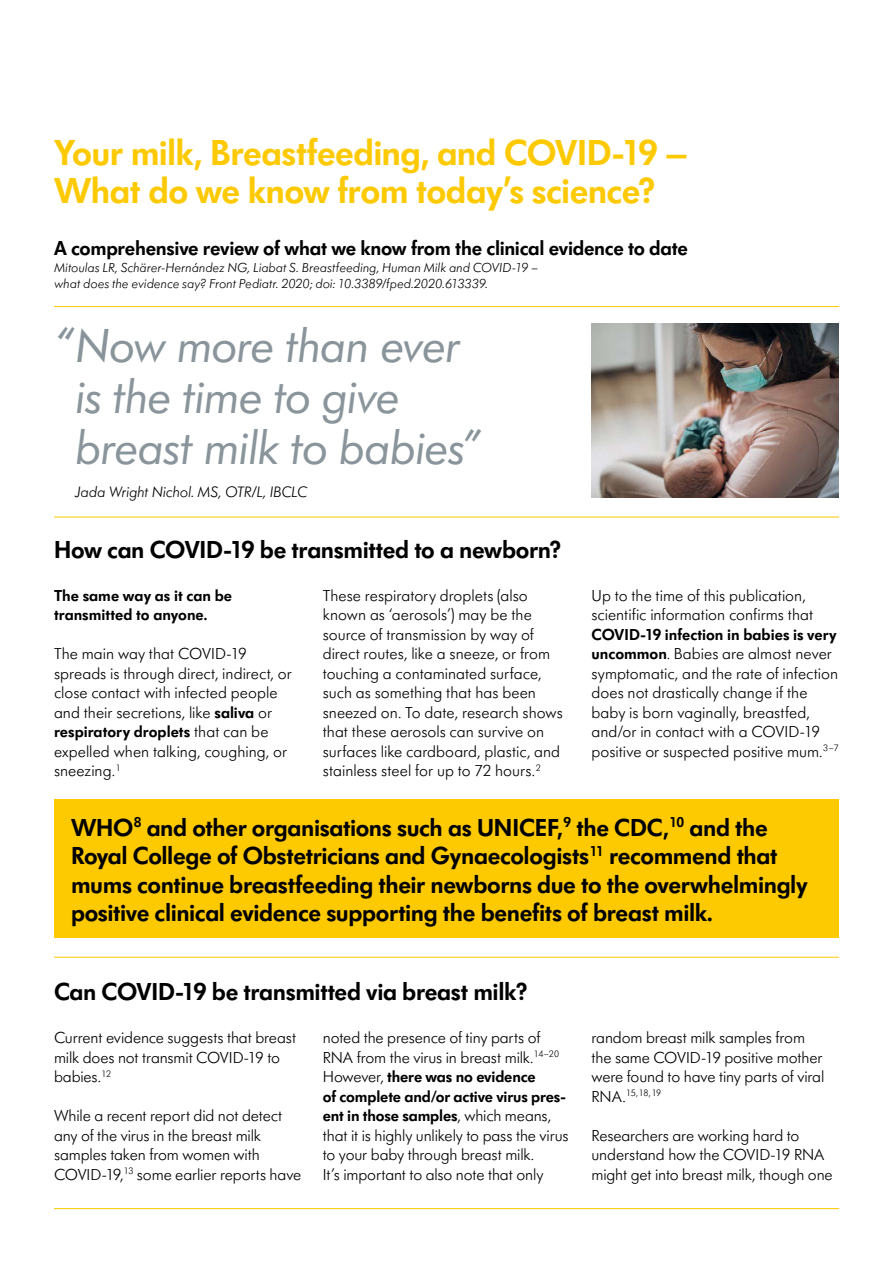
<style>
.page{position:relative;width:893px;height:1263px;background:#fff}
.page>*{position:absolute;margin:0;border:0;box-sizing:border-box;transform-origin:0 0}
.t1{font:italic 49.5px/51px "Futura SB Medela";letter-spacing:-.025em;color:#89959b}
.t2{font:600 37.5px/37.5px "Futura SB Medela";letter-spacing:-.015em;color:#fdc900}
.t3{font:600 25.5px/28.5px "Futura SB Medela";letter-spacing:-.015em;color:#000}
.t4{font:600 21px "Futura SB Medela";letter-spacing:-.015em;color:#000}
.t5{font:300 16.5px/19.5px "Futura SB Medela";color:#000}
.t6{font:600 16.5px/19.5px "Futura SB Medela";color:#000}
.t7{font:italic 300 15.6px "Futura SB Medela";letter-spacing:-.01em;color:#000}
.t8{font:italic 300 13.5px/16.5px "Futura SB Medela";color:#000}
.t9{font:300 9.6px "Futura SB Medela";color:#000}
.s1{font-weight:600}
.s2{font-size:16.5px}
</style>
<div class="page">
<img style="left:591px;top:324px;width:248px;height:173px">
<hr style="left:54px;top:306px;width:785px;height:1px;background:#fdc900">
<hr style="left:54px;top:517px;width:785px;height:1px;background:#fdc900">
<hr style="left:54px;top:957px;width:785px;height:1px;background:#fdc900">
<div style="left:54px;top:799px;width:785px;height:139px;background:#fdc900"></div>
<hr style="left:54px;top:1208px;width:785px;height:1px;background:#fdc900">
<h2 class="t2" style="left:54px;top:134px;width:635px">Your milk, Breastfeeding, and COVID-19 –<br>What do we know from today’s science?</h2>
<p class="t4" style="left:54px;top:236px;width:636px">A comprehensive review of what we know from the clinical evidence to date</p>
<p class="t8" style="left:54px;top:259px;width:486px">Mitoulas LR, Schärer-Hernández NG, Liabat S. Breastfeeding, Human Milk and COVID-19 – what does the evidence say? Front Pediatr. 2020; doi: 10.3389/fped.2020.613339.</p>
<h1 class="t1" style="left:75px;top:321px;width:407px;text-indent:-21px">“Now more than ever is the time to give breast milk to babies”</h1>
<p class="t7" style="left:75px;top:483px;width:234px">Jada Wright Nichol. MS, OTR/L, IBCLC</p>
<h3 class="t3" style="left:54px;top:535px;width:509px">How can COVID-19 be transmitted to a newborn?</h3>
<p class="t6" style="left:54px;top:585px;width:180px">The same way as it can be transmitted to anyone.</p>
<p class="t5" style="left:54px;top:644px;width:239px">The main way that COVID-19 spreads is through direct, indirect, or close contact with infected people and their secretions, like <span class="s1">saliva</span> or <span class="s1">respiratory droplets</span> that can be expelled when talking, coughing, or sneezing.<sup>1</sup></p>
<p class="t5" style="left:323px;top:585px;width:242px">These respiratory droplets (also known as ‘aerosols’) may be the source of transmission by way of direct routes, like a sneeze, or from touching a contaminated surface, such as something that has been sneezed on. To date, research shows that these aerosols can survive on surfaces like cardboard, plastic, and stainless steel for up to 72 hours.<sup>2</sup></p>
<p class="t5" style="left:591px;top:585px;width:223px">Up to the time of this publication, scientific information confirms that</p>
<p class="t5" style="left:591px;top:624px;width:249px"><span class="s1">COVID-19 infection in babies is very uncommon</span>. Babies are almost never symptomatic, and the rate of infection does not drastically change if the baby is born vaginally, breastfed, and/or in contact with a COVID-19 positive or suspected positive mum.<sup>3–7</sup></p>
<p class="t3" style="left:71px;top:813px;width:738px">WHO<sup>8</sup> and other organisations such as UNICEF,<sup>9</sup> the CDC,<sup>10</sup> and the Royal College of Obstetricians and Gynaecologists<sup>11</sup> recommend that mums continue breastfeeding their newborns due to the overwhelmingly positive clinical evidence supporting the benefits of breast milk.</p>
<h3 class="t3" style="left:54px;top:978px;width:475px">Can COVID-19 be transmitted via breast milk?</h3>
<p class="t5" style="left:54px;top:1028px;width:244px">Current evidence suggests that breast milk does not transmit COVID-19 to babies.<sup>12</sup></p>
<p class="t5" style="left:54px;top:1106px;width:249px">While a recent report did not detect any of the virus in the breast milk samples taken from women with COVID-19,<sup>13</sup> some earlier reports have</p>
<p class="t5" style="left:323px;top:1028px;width:247px">noted the presence of tiny parts of RNA from the virus in breast milk.<sup>14–20<br></sup>However, <span class="s1">there was no evidence<br>of complete and/or active virus pres&shy;ent in those samples</span>, which means, that it is highly unlikely to pass the virus to your baby through breast milk.<br>It’s important to also note that only</p>
<p class="t5" style="left:591px;top:1028px;width:234px">random breast milk samples from the same COVID-19 positive mother were found to have tiny parts of viral</p>
<p class="t9" style="left:591px;top:1087px;width:71px"><span class="s2">RNA.</span>15,18,19</p>
<p class="t5" style="left:591px;top:1125px;width:243px">Researchers are working hard to understand how the COVID-19 RNA might get into breast milk, though one</p>
</div>
